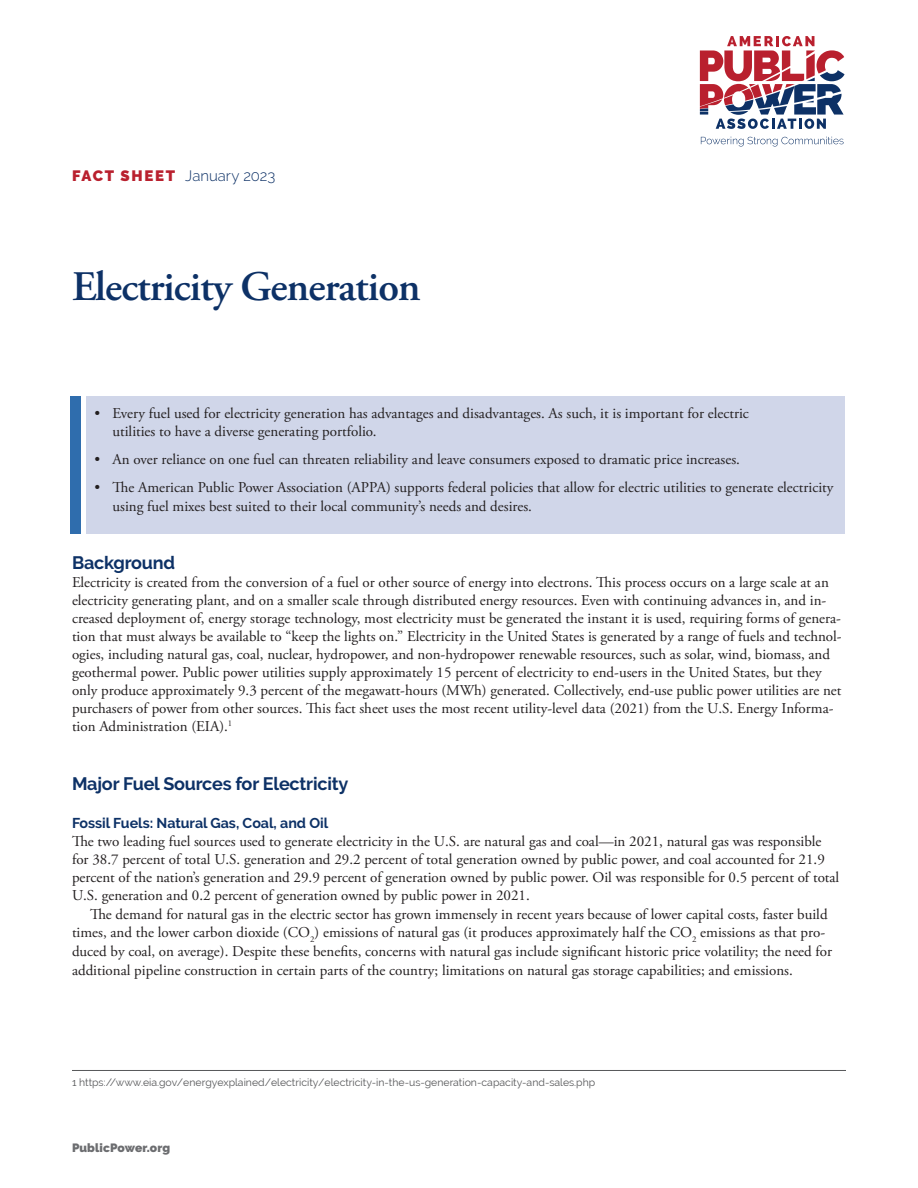
<style>
.page{position:relative;width:918px;height:1188px;background:#fff}
.page>*{position:absolute;margin:0;border:0;box-sizing:border-box;transform-origin:0 0}
.Main_Head{font:600 42px "Adobe Garamond Pro";letter-spacing:-.02em;color:#0d3166}
.Subhead_1{font:700 18px "Raleway";letter-spacing:-.01em;color:#0d3166}
.First_Graph{font:15px/18px "Adobe Garamond Pro";color:#231f20}
.Body_Text{font:15px/18.8px "Adobe Garamond Pro";color:#231f20}
.Bullet_Points{font:15px/18.8px "Adobe Garamond Pro";color:#231f20}
.First_Graph-2{font:300 15px "Raleway";color:#0d3166}
.Subhead_2{font:700 14.25px "Raleway";letter-spacing:-.005em;color:#0d3166}
.t1{font:900 12px "Raleway";letter-spacing:.01em;color:#6c6d70}
.Footnote{font:10.5px "Raleway";color:#57585a}
.s1{font-weight:900;color:#b9202e}
</style>
<div class="page">
<div style="left:86px;top:396px;width:759px;height:138px;background:#d0d6e9"></div>
<div style="left:71px;top:396px;width:10px;height:138px;background:#2f6dad"></div>
<svg style="left:701px;top:137px;width:143px;height:10px"></svg>
<svg style="left:700px;top:36px;width:145px;height:93px"></svg>
<hr style="left:72px;top:1070px;width:774px;height:1px;background:#57585a">
<p class="First_Graph-2" style="left:72px;top:167px;width:205px"><span class="s1">FACT SHEET</span> January 2023</p>
<p class="Main_Head" style="left:72px;top:263px;width:350px">Electricity Generation</p>
<p class="Bullet_Points" style="left:112px;top:404px;width:638px;text-indent:-18px">• Every fuel used for electricity generation has advantages and disadvantages. As such, it is important for electric utilities to have a diverse generating portfolio.</p>
<p class="Bullet_Points" style="left:94px;top:451px;width:647px">• An over reliance on one fuel can threaten reliability and leave consumers exposed to dramatic price increases.</p>
<p class="Bullet_Points" style="left:112px;top:478px;width:722px;text-indent:-18px">• The American Public Power Association (APPA) supports federal policies that allow for electric utilities to generate electricity using fuel mixes best suited to their local community’s needs and desires.</p>
<p class="Subhead_1" style="left:72px;top:553px;width:105px">Background</p>
<p class="First_Graph" style="left:72px;top:574px;width:771px">Electricity is created from the conversion of a fuel or other source of energy into electrons. This process occurs on a large scale at an electricity generating plant, and on a smaller scale through distributed energy resources. Even with continuing advances in, and in&shy;creased deployment of, energy storage technology, most electricity must be generated the instant it is used, requiring forms of genera&shy;tion that must always be available to “keep the lights on.” Electricity in the United States is generated by a range of fuels and technol&shy;ogies, including natural gas, coal, nuclear, hydropower, and non-hydropower renewable resources, such as solar, wind, biomass, and geothermal power. Public power utilities supply approximately 15 percent of electricity to end-users in the United States, but they only produce approximately 9.3 percent of the megawatt-hours (MWh) generated. Collectively, end-use public power utilities are net purchasers of power from other sources. This fact sheet uses the most recent utility-level data (2021) from the U.S. Energy Informa&shy;tion Administration (EIA).<sup>1</sup></p>
<p class="Subhead_1" style="left:72px;top:773px;width:278px">Major Fuel Sources for Electricity</p>
<p class="Subhead_2" style="left:72px;top:815px;width:258px">Fossil Fuels: Natural Gas, Coal, and Oil</p>
<p class="First_Graph" style="left:72px;top:833px;width:769px">The two leading fuel sources used to generate electricity in the U.S. are natural gas and coal—in 2021, natural gas was responsible for 38.7 percent of total U.S. generation and 29.2 percent of total generation owned by public power, and coal accounted for 21.9 percent of the nation’s generation and 29.9 percent of generation owned by public power. Oil was responsible for 0.5 percent of total U.S. generation and 0.2 percent of generation owned by public power in 2021.</p>
<p class="Body_Text" style="left:72px;top:905px;width:762px;text-indent:18px">The demand for natural gas in the electric sector has grown immensely in recent years because of lower capital costs, faster build times, and the lower carbon dioxide (CO<sub>2</sub>) emissions of natural gas (it produces approximately half the CO<sub>2</sub> emissions as that pro&shy;duced by coal, on average). Despite these benefits, concerns with natural gas include significant historic price volatility; the need for additional pipeline construction in certain parts of the country; limitations on natural gas storage capabilities; and emissions.</p>
<p class="Footnote" style="left:72px;top:1076px;width:525px">1 https://www.eia.gov/energyexplained/electricity/electricity-in-the-us-generation-capacity-and-sales.php</p>
<p class="t1" style="left:72px;top:1140px;width:100px">PublicPower.org</p>
</div>
